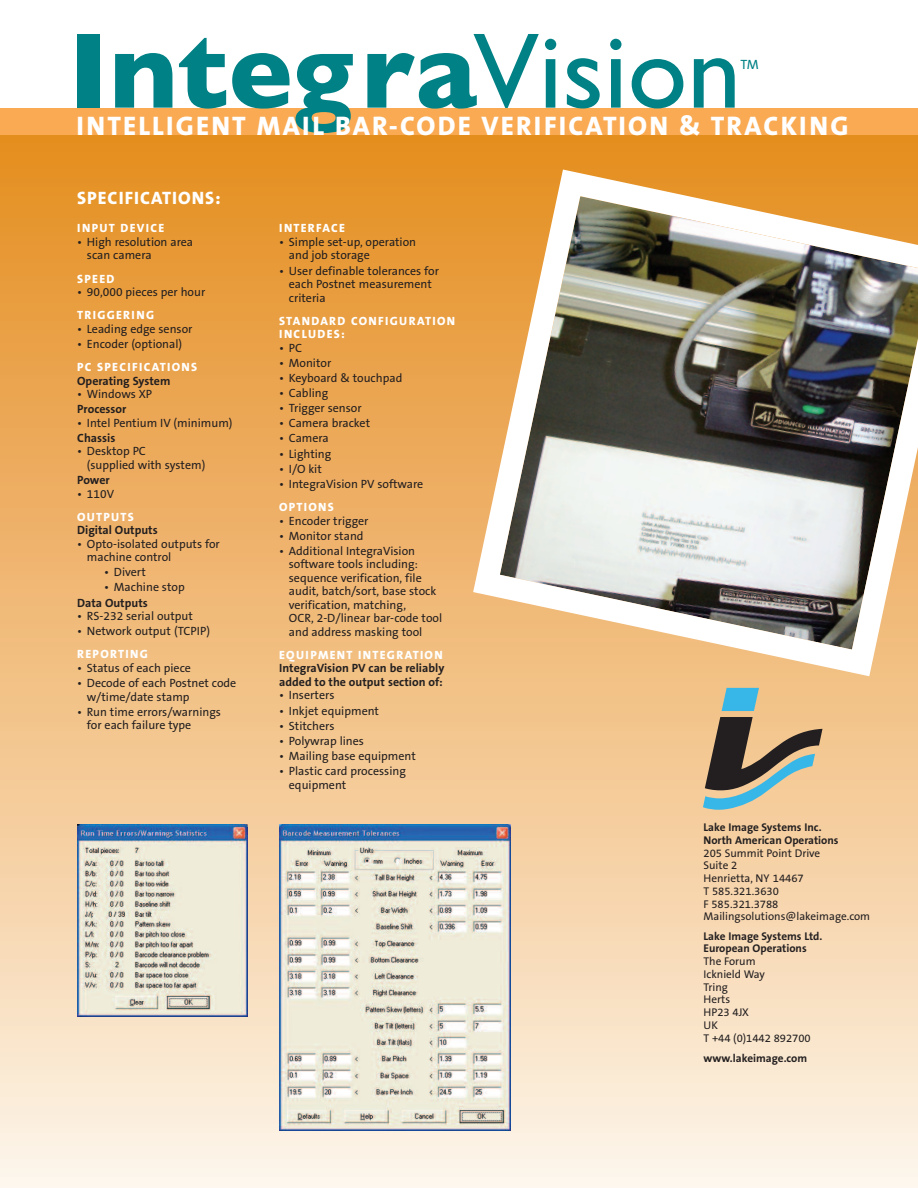
<style>
.page{position:relative;width:918px;height:1188px;background:#fff}
.page>*{position:absolute;margin:0;border:0;box-sizing:border-box;transform-origin:0 0}
.t1{font:700 108px "Gill Sans";color:#008185}
.t2{font:800 27px "The Sans B8";letter-spacing:.08em;color:#fff}
.t3{font:800 18px "The Sans B8";letter-spacing:.055em;color:#fff}
.t4{font:13.5px "The Sans B5 Plain";color:#008185}
.t5{font:12px/13.5px "The Sans B5 Plain";color:#231f20}
.t6{font:800 12px/13.5px "The Sans B8";letter-spacing:.11em;color:#fff}
.t7{font:700 12px/13.5px "The Sans B7";color:#231f20}
.t8{font:11.25px/12.8px "The Sans B5 Plain";color:#231f20}
.t9{font:700 11.25px/12.8px "The Sans B7";color:#231f20}
.s1{font-weight:400}
</style>
<div class="page">
<div style="left:0;top:108px;width:918px;height:1080px;background:linear-gradient(to bottom,#e58a19,#fdf3e8)"></div>
<img style="left:78px;top:824px;width:170px;height:192px">
<img style="left:280px;top:824px;width:231px;height:306px">
<div style="left:0;top:108px;width:918px;height:27px;background:#f9aa53"></div>
<img style="left:460px;top:156px;width:458px;height:534px">
<svg style="left:722px;top:688px;width:37px;height:23px"></svg>
<svg style="left:700px;top:717px;width:123px;height:100px;background:#a1937a"></svg>
<h1 class="t1" style="left:68px;top:7px;width:674px">Integra<span class="s1">Vision</span></h1>
<p class="t4" style="left:741px;top:58px;width:20px">TM</p>
<h2 class="t2" style="left:76px;top:111px;width:773px">INTELLIGENT MAIL BAR-CODE VERIFICATION &amp; TRACKING</h2>
<h3 class="t3" style="left:77px;top:188px;width:145px">SPECIFICATIONS:</h3>
<p class="t6" style="left:77px;top:222px;width:89px">INPUT DEVICE</p>
<p class="t5" style="left:87px;top:235px;width:108px;text-indent:-10px">• High resolution area scan camera</p>
<p class="t6" style="left:77px;top:272px;width:39px">SPEED</p>
<p class="t5" style="left:77px;top:286px;width:130px">• 90,000 pieces per hour</p>
<p class="t6" style="left:77px;top:309px;width:78px">TRIGGERING</p>
<p class="t5" style="left:77px;top:322px;width:117px">• Leading edge sensor</p>
<p class="t5" style="left:77px;top:338px;width:107px">• Encoder (optional)</p>
<p class="t6" style="left:77px;top:361px;width:121px">PC SPECIFICATIONS</p>
<p class="t7" style="left:77px;top:374px;width:95px">Operating System</p>
<p class="t5" style="left:77px;top:388px;width:76px">• Windows XP</p>
<p class="t7" style="left:77px;top:403px;width:51px">Processor</p>
<p class="t5" style="left:77px;top:416px;width:157px">• Intel Pentium IV (minimum)</p>
<p class="t7" style="left:77px;top:431px;width:40px">Chassis</p>
<p class="t5" style="left:87px;top:445px;width:120px;text-indent:-10px">• Desktop PC<br>(supplied with system)</p>
<p class="t7" style="left:77px;top:474px;width:34px">Power</p>
<p class="t5" style="left:77px;top:487px;width:38px">• 110V</p>
<p class="t6" style="left:77px;top:510px;width:58px">OUTPUTS</p>
<p class="t7" style="left:77px;top:524px;width:82px">Digital Outputs</p>
<p class="t5" style="left:87px;top:537px;width:134px;text-indent:-10px">• Opto-isolated outputs for machine control</p>
<p class="t5" style="left:104px;top:566px;width:43px">• Divert</p>
<p class="t5" style="left:104px;top:581px;width:82px">• Machine stop</p>
<p class="t7" style="left:77px;top:596px;width:72px">Data Outputs</p>
<p class="t5" style="left:77px;top:610px;width:117px">• RS-232 serial output</p>
<p class="t5" style="left:77px;top:625px;width:134px">• Network output (TCPIP)</p>
<p class="t6" style="left:77px;top:648px;width:72px">REPORTING</p>
<p class="t5" style="left:77px;top:662px;width:115px">• Status of each piece</p>
<p class="t5" style="left:87px;top:677px;width:151px;text-indent:-10px">• Decode of each Postnet code w/time/date stamp</p>
<p class="t5" style="left:87px;top:705px;width:136px;text-indent:-10px">• Run time errors/warnings for each failure type</p>
<p class="t6" style="left:279px;top:222px;width:67px">INTERFACE</p>
<p class="t5" style="left:289px;top:235px;width:129px;text-indent:-10px">• Simple set-up, operation and job storage</p>
<p class="t5" style="left:289px;top:264px;width:152px;text-indent:-10px">• User definable tolerances for each Postnet measurement criteria</p>
<p class="t6" style="left:279px;top:314px;width:177px">STANDARD CONFIGURATION<br>INCLUDES:</p>
<p class="t5" style="left:279px;top:341px;width:24px">• PC</p>
<p class="t5" style="left:279px;top:356px;width:54px">• Monitor</p>
<p class="t5" style="left:279px;top:372px;width:125px">• Keyboard &amp; touchpad</p>
<p class="t5" style="left:279px;top:387px;width:51px">• Cabling</p>
<p class="t5" style="left:279px;top:402px;width:84px">• Trigger sensor</p>
<p class="t5" style="left:279px;top:417px;width:93px">• Camera bracket</p>
<p class="t5" style="left:279px;top:432px;width:51px">• Camera</p>
<p class="t5" style="left:279px;top:447px;width:54px">• Lighting</p>
<p class="t5" style="left:279px;top:462px;width:44px">• I/O kit</p>
<p class="t5" style="left:279px;top:477px;width:146px">• IntegraVision PV software</p>
<p class="t6" style="left:279px;top:500px;width:56px">OPTIONS</p>
<p class="t5" style="left:279px;top:514px;width:91px">• Encoder trigger</p>
<p class="t5" style="left:279px;top:529px;width:86px">• Monitor stand</p>
<p class="t5" style="left:289px;top:544px;width:155px;text-indent:-10px">• Additional IntegraVision software tools including: sequence verification, file audit, batch/sort, base stock verification, matching,<br>OCR, 2-D/linear bar-code tool and address masking tool</p>
<p class="t6" style="left:279px;top:648px;width:165px">EQUIPMENT INTEGRATION</p>
<p class="t7" style="left:279px;top:662px;width:167px">IntegraVision PV can be reliably added to the output section of:</p>
<p class="t5" style="left:279px;top:689px;width:57px">• Inserters</p>
<p class="t5" style="left:279px;top:704px;width:101px">• Inkjet equipment</p>
<p class="t5" style="left:279px;top:719px;width:57px">• Stitchers</p>
<p class="t5" style="left:279px;top:734px;width:86px">• Polywrap lines</p>
<p class="t5" style="left:279px;top:750px;width:138px">• Mailing base equipment</p>
<p class="t5" style="left:289px;top:765px;width:118px;text-indent:-10px">• Plastic card processing equipment</p>
<p class="t9" style="left:704px;top:821px;width:137px">Lake Image Systems Inc.<br>North American Operations</p>
<p class="t8" style="left:704px;top:847px;width:168px">205 Summit Point Drive<br>Suite 2<br>Henrietta, NY 14467<br>T 585.321.3630<br>F 585.321.3788<br>Mailingsolutions@lakeimage.com</p>
<p class="t9" style="left:704px;top:930px;width:120px">Lake Image Systems Ltd.<br>European Operations</p>
<p class="t8" style="left:704px;top:955px;width:109px">The Forum<br>Icknield Way<br>Tring<br>Herts<br>HP23 4JX<br>UK<br>T +44 (0)1442 892700</p>
<p class="t9" style="left:704px;top:1053px;width:105px">www.lakeimage.com</p>
</div>
